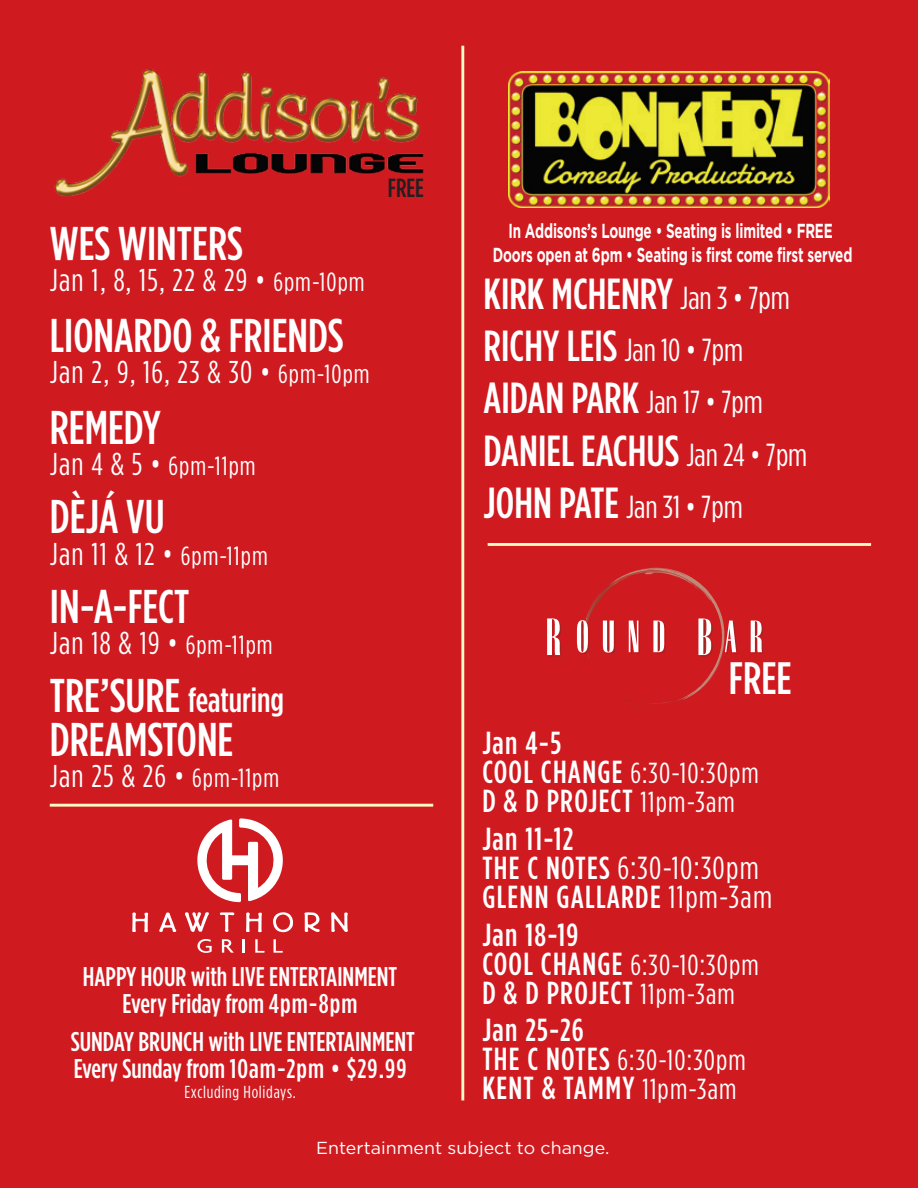
<style>
.page{position:relative;width:918px;height:1188px;background:#cf1a20}
.page>*{position:absolute;margin:0;border:0;box-sizing:border-box;transform-origin:0 0}
.t1{font:500 47.4px "Gotham Condensed";color:#fff}
.t2{font:500 45.45px "Gotham Condensed";color:#fff}
.t3{font:500 43.5px "Gotham Condensed";color:#fff}
.t4{font:500 34.8px "Gotham Condensed";color:#fff}
.t5{font:500 31.95px/29px "Gotham Condensed";letter-spacing:.04em;color:#fff}
.t6{font:31.95px "Gotham Condensed";color:#fff}
.t7{font:31.5px "Gotham Condensed";letter-spacing:.04em;color:#fff}
.t8{font:28.95px "Gotham Condensed";letter-spacing:.04em;color:#fff}
.t9{font:500 27px "Gotham Condensed";color:#fff}
.t10{font:26.25px "Gotham Condensed";letter-spacing:.04em;color:#fff}
.t11{font:500 26.25px "Gotham Condensed";color:#231f20}
.t12{font:700 20.25px/23.2px "Gotham";letter-spacing:-.01em;color:#fff;text-align:center;scale:.66 1}
.t13{font:17.4px "Gotham";color:#fff}
.t14{font:17.4px "Gotham Condensed";letter-spacing:.04em;color:#fff}
.s1{font-size:26.25px}
.s2{font-size:31.5px}
.s3{font-size:47.4px}
.s4{font-weight:400;font-size:31.95px}
.s5{font-weight:500;font-size:43.5px}
.s6{font-weight:500;font-size:31.95px}
.s7{font-weight:400;font-size:28.95px}
.s8{font-weight:400}
</style>
<div class="page">
<img style="left:509px;top:71px;width:321px;height:136px">
<svg style="left:132px;top:912px;width:17px;height:20px"></svg>
<svg style="left:159px;top:912px;width:17px;height:20px"></svg>
<svg style="left:185px;top:912px;width:24px;height:20px"></svg>
<svg style="left:220px;top:912px;width:14px;height:20px"></svg>
<svg style="left:246px;top:912px;width:16px;height:20px"></svg>
<svg style="left:273px;top:912px;width:20px;height:20px"></svg>
<svg style="left:304px;top:912px;width:16px;height:20px"></svg>
<svg style="left:331px;top:912px;width:17px;height:20px"></svg>
<svg style="left:197px;top:939px;width:15px;height:14px"></svg>
<svg style="left:222px;top:939px;width:12px;height:14px"></svg>
<hr style="left:242px;top:939px;width:3px;height:14px;background:#fff">
<svg style="left:255px;top:939px;width:9px;height:14px"></svg>
<svg style="left:274px;top:939px;width:9px;height:14px"></svg>
<svg style="left:197px;top:818px;width:86px;height:84px"></svg>
<img style="left:54px;top:69px;width:370px;height:128px">
<svg style="left:547px;top:568px;width:216px;height:140px"></svg>
<hr style="left:461px;top:46px;width:3px;height:1054px;background:#fffac1">
<hr style="left:50px;top:804px;width:383px;height:3px;background:#fffac1">
<hr style="left:488px;top:543px;width:383px;height:3px;background:#fffac1">
<p class="t1" style="left:50px;top:217px;width:194px">WES WINTERS</p>
<p class="t7" style="left:50px;top:263px;width:316px">Jan 1, 8, 15, 22 &amp; 29 • <span class="s1">6pm-10pm</span></p>
<p class="t1" style="left:50px;top:309px;width:295px">LIONARDO &amp; FRIENDS</p>
<p class="t7" style="left:50px;top:355px;width:321px">Jan 2, 9, 16, 23 &amp; 30 • <span class="s1">6pm-10pm</span></p>
<p class="t1" style="left:50px;top:401px;width:113px">REMEDY</p>
<p class="t10" style="left:50px;top:452px;width:207px"><span class="s2">Jan 4 &amp; 5 •</span> 6pm-11pm</p>
<p class="t1" style="left:50px;top:490px;width:116px">DÈJÁ VU</p>
<p class="t7" style="left:50px;top:537px;width:219px">Jan 11 &amp; 12 • <span class="s1">6pm-11pm</span></p>
<p class="t1" style="left:50px;top:580px;width:141px">IN-A-FECT</p>
<p class="t7" style="left:50px;top:626px;width:224px">Jan 18 &amp; 19 • <span class="s1">6pm-11pm</span></p>
<p class="t4" style="left:50px;top:681px;width:236px"><span class="s3">TRE’SURE</span> featuring</p>
<p class="t1" style="left:50px;top:713px;width:185px">DREAMSTONE</p>
<p class="t7" style="left:50px;top:759px;width:231px">Jan 25 &amp; 26 • <span class="s1">6pm-11pm</span></p>
<p class="t11" style="left:388px;top:173px;width:38px">FREE</p>
<p class="t9" style="left:83px;top:962px;width:316px">HAPPY HOUR with LIVE ENTERTAINMENT</p>
<p class="t9" style="left:123px;top:989px;width:236px">Every Friday from 4pm-8pm</p>
<p class="t9" style="left:71px;top:1027px;width:346px">SUNDAY BRUNCH with LIVE ENTERTAINMENT</p>
<p class="t9" style="left:74px;top:1054px;width:334px">Every Sunday from 10am-2pm • $29.99</p>
<p class="t14" style="left:184px;top:1083px;width:113px">Excluding Holidays.</p>
<p class="t12" style="left:493px;top:219px;width:546px">In Addisons’s Lounge • Seating is limited • FREE<br>Doors open at 6pm • Seating is first come first served</p>
<p class="t3" style="left:484px;top:270px;width:308px">KIRK MCHENRY <span class="s4">Jan 3 • 7pm</span></p>
<p class="t3" style="left:484px;top:322px;width:261px">RICHY LEIS <span class="s4">Jan 10 • 7pm</span></p>
<p class="t3" style="left:484px;top:374px;width:281px">AIDAN PARK <span class="s4">Jan 17 • 7pm</span></p>
<p class="t3" style="left:484px;top:426px;width:325px">DANIEL EACHUS <span class="s4">Jan 24 • 7pm</span></p>
<p class="t6" style="left:484px;top:489px;width:261px"><span class="s5">JOHN PATE</span> Jan 31 • 7pm</p>
<p class="t2" style="left:729px;top:653px;width:64px">FREE</p>
<p class="t5" style="left:482px;top:728px;width:80px">Jan 4-5</p>
<p class="t8" style="left:482px;top:758px;width:278px"><span class="s6">COOL CHANGE</span> 6:30-10:30pm</p>
<p class="t5" style="left:482px;top:786px;width:254px">D &amp; D PROJECT <span class="s7">11pm-3am</span></p>
<p class="t5" style="left:482px;top:824px;width:92px">Jan 11-12</p>
<p class="t5" style="left:482px;top:853px;width:291px">THE C NOTES <span class="s8">6:30-10:30pm<br></span>GLENN GALLARDE <span class="s8">11pm-3am</span></p>
<p class="t5" style="left:482px;top:919px;width:98px">Jan 18-19</p>
<p class="t8" style="left:482px;top:949px;width:278px"><span class="s6">COOL CHANGE</span> 6:30-10:30pm</p>
<p class="t5" style="left:482px;top:977px;width:254px">D &amp; D PROJECT <span class="s7">11pm-3am</span></p>
<p class="t5" style="left:482px;top:1015px;width:103px">Jan 25-26</p>
<p class="t8" style="left:482px;top:1045px;width:265px"><span class="s6">THE C NOTES</span> 6:30-10:30pm</p>
<p class="t5" style="left:482px;top:1073px;width:256px">KENT &amp; TAMMY <span class="s7">11pm-3am</span></p>
<p class="t13" style="left:316px;top:1139px;width:295px">Entertainment subject to change.</p>
</div>
